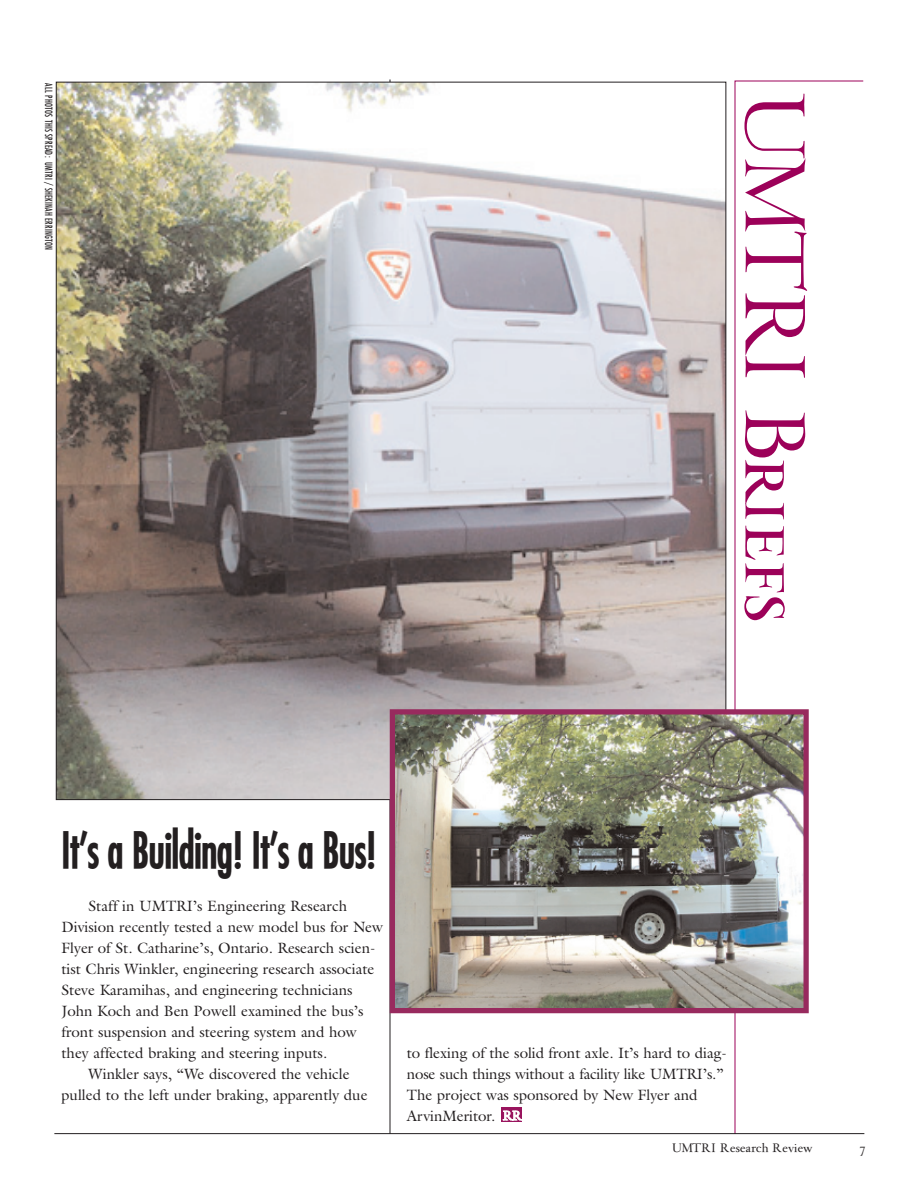
<style>
.page{position:relative;width:918px;height:1188px;background:#fff}
.page>*{position:absolute;margin:0;border:0;box-sizing:border-box;transform-origin:0 0}
.t1{font:94.5px "Cheneau Small Caps";letter-spacing:-.005em;color:#9c0159}
.t2{font:48px "Fuji CN BO";letter-spacing:-.005em;color:#231f20}
.t3{font:15px/21px "Galliard";color:#231f20}
.t4{font:14.1px "Cheneau Philosophie";color:#fff}
.t5{font:13.5px "Cheneau Philosophie";color:#231f20}
.t6{font:condensed 9.75px "Fuji";letter-spacing:.03em;color:#231f20}
</style>
<div class="page">
<svg style="left:734px;top:80px;width:130px;height:1055px"></svg>
<hr style="left:390px;top:80px;width:1px;height:1054px;background:#231f20">
<img style="left:58px;top:84px;width:666px;height:714px">
<hr style="left:54px;top:1133px;width:810px;height:1px;background:#231f20">
<div style="left:501px;top:1108px;width:21px;height:14px;background:#99145e"></div>
<img style="left:396px;top:715px;width:407px;height:292px">
<div style="left:390px;top:709px;width:419px;height:304px;border:5px solid #982a5e"></div>
<p class="t6" style="left:53px;top:83px;width:168px;rotate:90deg">ALL PHOTOS THIS SPREAD: UMTRI / SHEKINAH ERRINGTON</p>
<h1 class="t1" style="left:833px;top:92px;width:532px;rotate:90deg">UMTRI Briefs</h1>
<h2 class="t2" style="left:62px;top:828px;width:316px">It’s a Building! It’s a Bus!</h2>
<p class="t3" style="left:89px;top:895px;width:260px">Staff in UMTRI’s Engineering Research</p>
<p class="t3" style="left:62px;top:916px;width:323px">Division recently tested a new model bus for New</p>
<p class="t3" style="left:62px;top:937px;width:316px">Flyer of St. Catharine’s, Ontario. Research scien-</p>
<p class="t3" style="left:62px;top:958px;width:314px">tist Chris Winkler, engineering research associate</p>
<p class="t3" style="left:62px;top:979px;width:293px">Steve Karamihas, and engineering technicians</p>
<p class="t3" style="left:62px;top:1000px;width:304px">John Koch and Ben Powell examined the bus’s</p>
<p class="t3" style="left:62px;top:1021px;width:297px">front suspension and steering system and how</p>
<p class="t3" style="left:62px;top:1042px;width:267px">they affected braking and steering inputs.</p>
<p class="t3" style="left:89px;top:1063px;width:263px">Winkler says, “We discovered the vehicle</p>
<p class="t3" style="left:62px;top:1084px;width:308px">pulled to the left under braking, apparently due</p>
<p class="t3" style="left:407px;top:1042px;width:322px">to flexing of the solid front axle. It’s hard to diag&shy;nose such things without a facility like UMTRI’s.” The project was sponsored by New Flyer and ArvinMeritor.</p>
<p class="t4" style="left:503px;top:1107px;width:21px">RR</p>
<p class="t5" style="left:672px;top:1139px;width:142px">UMTRI Research Review</p>
<p class="t5" style="left:860px;top:1139px;width:7px">7</p>
</div>
